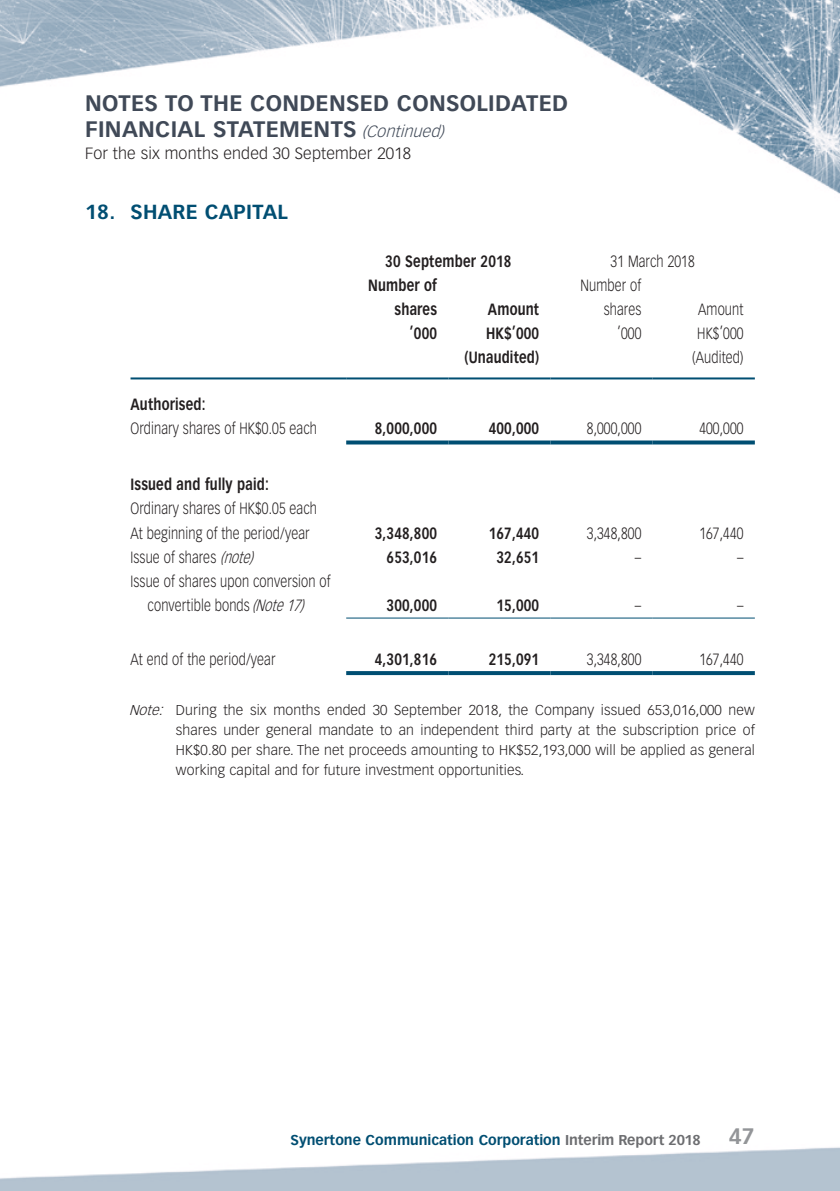
<style>
.page{position:relative;width:840px;height:1191px;background:#fff}
.page>*{position:absolute;margin:0;border:0;box-sizing:border-box;transform-origin:0 0}
.t1{font:700 22px/26.2px "Vectora LT Std";letter-spacing:.015em;color:#404957}
.t2{font:700 22px "Vectora LT Std";color:#939598}
.Heading_1{font:700 20px "Vectora LT Std";letter-spacing:.015em;color:#004e72}
.Body_Text{font:300 16px/24px "Vectora LT Std";letter-spacing:.01em;color:#231f20;text-align:center;scale:.8 1}
.Body_Text-2{font:700 16px "Vectora LT Std";letter-spacing:.015em;color:#231f20;scale:.8 1}
.Body_Text-3{font:300 16px "Vectora LT Std";letter-spacing:.01em;color:#231f20}
.Notes{font:300 14px/20px "Vectora LT Std";letter-spacing:.01em;color:#231f20;text-align:justify}
.t3{font:700 14px "Vectora LT Std";color:#004e72}
.s1{font-weight:300;font-style:italic;font-size:16px}
.s2{font-style:italic}
.s3{color:#6c6d70}
</style>
<div class="page">
<img style="left:0;top:0;width:839px;height:1191px">
<hr style="left:130px;top:377px;width:216px;height:2px;background:#004e72">
<hr style="left:346px;top:377px;width:102px;height:2px;background:#004e72">
<hr style="left:448px;top:377px;width:102px;height:2px;background:#004e72">
<hr style="left:550px;top:377px;width:102px;height:2px;background:#004e72">
<hr style="left:652px;top:377px;width:102px;height:2px;background:#004e72">
<svg style="left:346px;top:440px;width:102px;height:4px"></svg>
<svg style="left:448px;top:440px;width:102px;height:4px"></svg>
<svg style="left:550px;top:440px;width:102px;height:4px"></svg>
<svg style="left:652px;top:440px;width:102px;height:4px"></svg>
<hr style="left:346px;top:617px;width:102px;height:1px;background:#004e72">
<hr style="left:448px;top:617px;width:102px;height:1px;background:#004e72">
<hr style="left:550px;top:617px;width:102px;height:1px;background:#004e72">
<hr style="left:652px;top:617px;width:102px;height:1px;background:#004e72">
<svg style="left:346px;top:671px;width:102px;height:4px"></svg>
<svg style="left:448px;top:671px;width:102px;height:4px"></svg>
<svg style="left:550px;top:671px;width:102px;height:4px"></svg>
<svg style="left:652px;top:671px;width:102px;height:4px"></svg>
<h1 class="t1" style="left:85px;top:90px;width:484px">NOTES TO THE CONDENSED CONSOLIDATED<br>FINANCIAL STATEMENTS <span class="s1">(Continued)</span></h1>
<p class="Body_Text-3" style="left:85px;top:144px;width:327px">For the six months ended 30 September 2018</p>
<p class="Heading_1" style="left:85px;top:200px;width:204px">18. SHARE CAPITAL</p>
<p class="Body_Text-2" style="left:385px;top:252px;width:159px">30 September 2018</p>
<p class="Body_Text" style="left:610px;top:250px;width:107px">31 March 2018</p>
<p class="Body_Text-2" style="left:368px;top:276px;width:87px">Number of</p>
<p class="Body_Text" style="left:580px;top:274px;width:77px">Number of</p>
<p class="Body_Text-2" style="left:394px;top:300px;width:55px">shares</p>
<p class="Body_Text-2" style="left:487px;top:300px;width:66px">Amount</p>
<p class="Body_Text" style="left:603px;top:298px;width:48px">shares</p>
<p class="Body_Text" style="left:697px;top:298px;width:58px">Amount</p>
<p class="Body_Text-2" style="left:409px;top:324px;width:35px">’000</p>
<p class="Body_Text-2" style="left:486px;top:324px;width:68px">HK$’000</p>
<p class="Body_Text" style="left:617px;top:322px;width:31px">’000</p>
<p class="Body_Text" style="left:696px;top:322px;width:59px">HK$’000</p>
<p class="Body_Text-2" style="left:464px;top:348px;width:95px">(Unaudited)</p>
<p class="Body_Text" style="left:692px;top:346px;width:65px">(Audited)</p>
<p class="Body_Text-2" style="left:130px;top:394px;width:95px">Authorised:</p>
<p class="Body_Text" style="left:130px;top:416px;width:234px">Ordinary shares of HK$0.05 each</p>
<p class="Body_Text-2" style="left:374px;top:418px;width:79px">8,000,000</p>
<p class="Body_Text-2" style="left:488px;top:418px;width:65px">400,000</p>
<p class="Body_Text" style="left:586px;top:416px;width:69px">8,000,000</p>
<p class="Body_Text" style="left:699px;top:416px;width:57px">400,000</p>
<p class="Body_Text-2" style="left:130px;top:475px;width:174px">Issued and fully paid:</p>
<p class="Body_Text" style="left:130px;top:497px;width:234px">Ordinary shares of HK$0.05 each</p>
<p class="Body_Text" style="left:130px;top:521px;width:225px">At beginning of the period/year</p>
<p class="Body_Text-2" style="left:374px;top:523px;width:79px">3,348,800</p>
<p class="Body_Text-2" style="left:488px;top:523px;width:65px">167,440</p>
<p class="Body_Text" style="left:586px;top:521px;width:69px">3,348,800</p>
<p class="Body_Text" style="left:699px;top:521px;width:57px">167,440</p>
<p class="Body_Text" style="left:130px;top:545px;width:160px">Issue of shares <span class="s2">(note)</span></p>
<p class="Body_Text-2" style="left:386px;top:547px;width:65px">653,016</p>
<p class="Body_Text-2" style="left:496px;top:547px;width:55px">32,651</p>
<p class="Body_Text" style="left:634px;top:545px;width:10px">–</p>
<p class="Body_Text" style="left:736px;top:545px;width:10px">–</p>
<p class="Body_Text" style="left:130px;top:569px;width:251px">Issue of shares upon conversion of convertible bonds <span class="s2">(Note17)</span></p>
<p class="Body_Text-2" style="left:386px;top:595px;width:65px">300,000</p>
<p class="Body_Text-2" style="left:496px;top:595px;width:55px">15,000</p>
<p class="Body_Text" style="left:634px;top:593px;width:10px">–</p>
<p class="Body_Text" style="left:736px;top:593px;width:10px">–</p>
<p class="Body_Text" style="left:130px;top:647px;width:183px">At end of the period/year</p>
<p class="Body_Text-2" style="left:374px;top:649px;width:79px">4,301,816</p>
<p class="Body_Text-2" style="left:488px;top:649px;width:65px">215,091</p>
<p class="Body_Text" style="left:586px;top:647px;width:69px">3,348,800</p>
<p class="Body_Text" style="left:699px;top:647px;width:57px">167,440</p>
<p class="Notes" style="left:176px;top:700px;width:580px;text-indent:-47px"><span class="s2">Note:</span> During the six months ended 30 September 2018, the Company issued 653,016,000 new shares under general mandate to an independent third party at the subscription price of HK$0.80 per share. The net proceeds amounting to HK$52,193,000 will be applied as general working capital and for future investment opportunities.</p>
<p class="t3" style="left:290px;top:1131px;width:411px">Synertone Communication Corporation <span class="s3">Interim Report 2018</span></p>
<h1 class="t2" style="left:728px;top:1123px;width:28px">47</h1>
</div>
